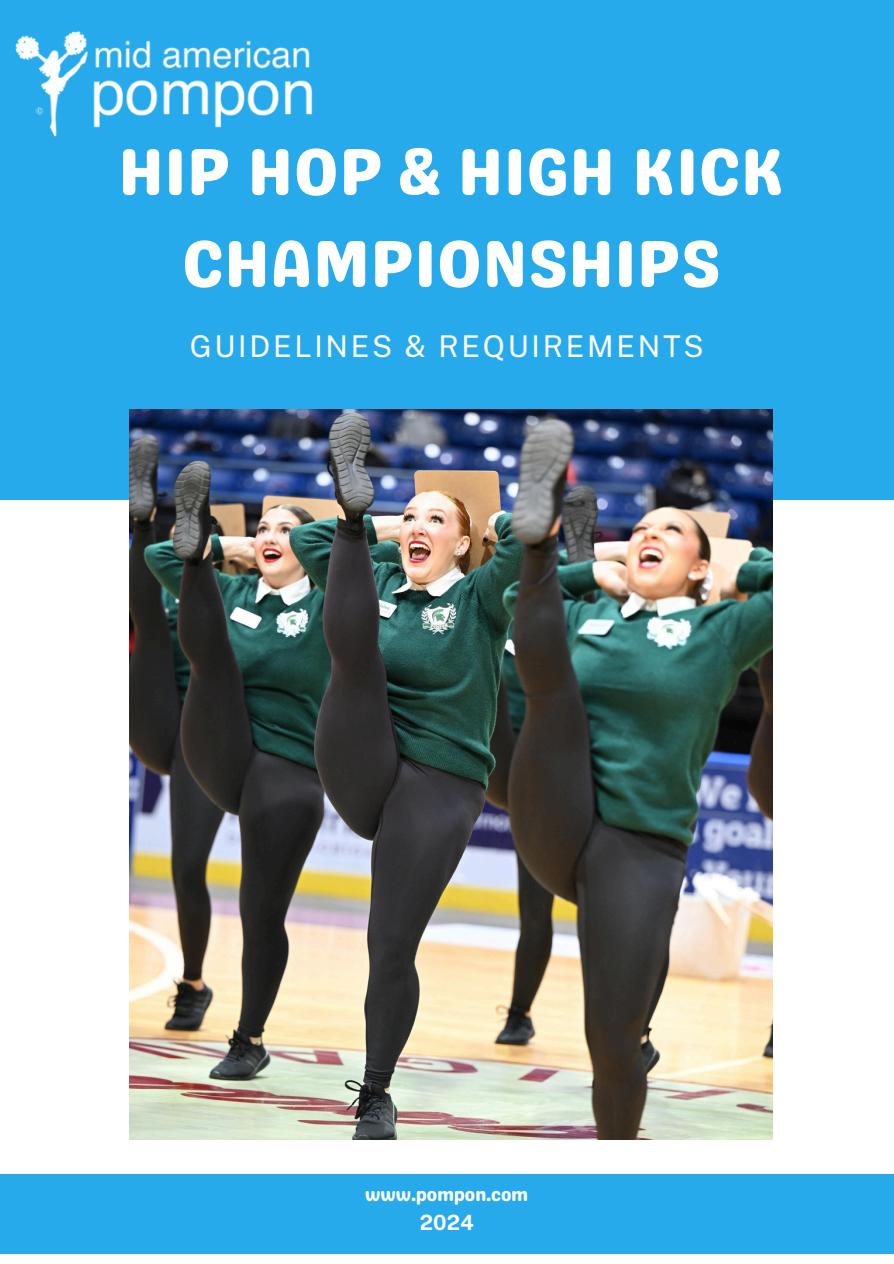
<style>
.page{position:relative;width:894px;height:1264px;background:#fff}
.page>*{position:absolute;margin:0;border:0;box-sizing:border-box;transform-origin:0 0}
.t1{font:66.3px/91.9px "Genty Sans";color:#fff;text-align:center}
.t2{font:30px "Public Sans";letter-spacing:.09em;color:#fff}
.t3{font:700 21px "Public Sans";color:#fff}
.t4{font:18px "Genty Sans";color:#fff}
</style>
<div class="page">
<div style="left:0;top:0;width:893px;height:499px;background:#26aaeb"></div>
<img style="left:130px;top:409px;width:642px;height:730px">
<div style="left:0;top:1174px;width:893px;height:79px;background:#26aaeb"></div>
<img style="left:15px;top:31px;width:298px;height:106px">
<h1 class="t1" style="left:118px;top:126px;width:668px">HIP HOP &amp; HIGH KICK<br>CHAMPIONSHIPS</h1>
<p class="t2" style="left:190px;top:328px;width:515px">GUIDELINES &amp; REQUIREMENTS</p>
<p class="t4" style="left:365px;top:1183px;width:165px">www.pompon.com</p>
<h2 class="t3" style="left:419px;top:1210px;width:55px">2024</h2>
</div>
